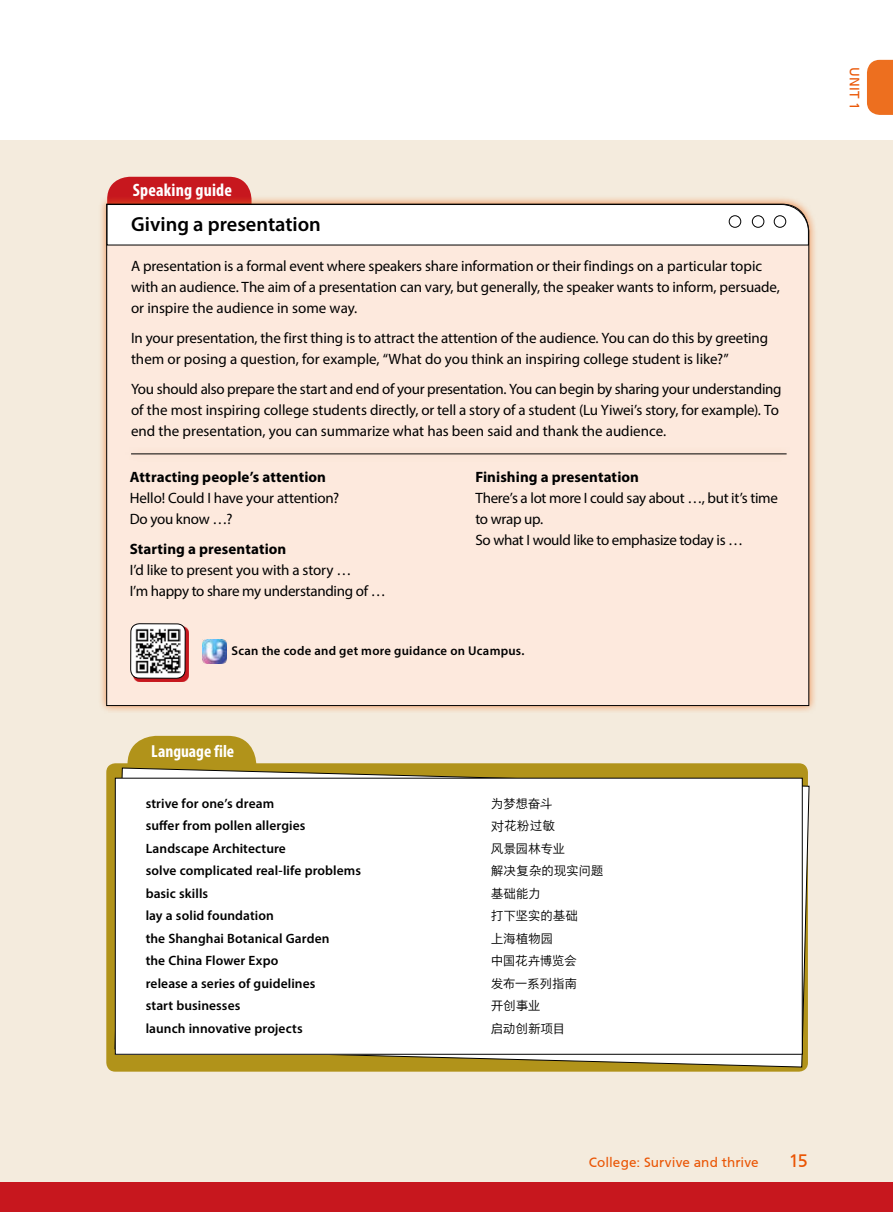
<style>
.page{position:relative;width:893px;height:1212px;background:#fff}
.page>*{position:absolute;margin:0;border:0;box-sizing:border-box;transform-origin:0 0}
.t1{font:600 20.4px "Myriad Pro";color:#000}
.t2{font:700 condensed 18px "Myriad Pro";letter-spacing:.01em;color:#fff}
.t3{font:18px "Frutiger CE";color:#ea5504}
.t4{font:700 condensed 17.4px "Myriad Pro";color:#fff}
.t5{font:15px/21px "Myriad Pro";letter-spacing:-.01em;color:#000}
.t6{font:700 15px "Myriad Pro";letter-spacing:.005em;color:#000}
.t7{font:600 13.5px "Myriad Pro";letter-spacing:.005em;color:#000}
.t8{font:13.5px "Frutiger CE";letter-spacing:.005em;color:#ea5504}
.t9{font:12.75px "FZYOUHS 506 L GB1 0";letter-spacing:-.03em;color:#000}
.t10{font:600 12.75px "Myriad Pro";letter-spacing:.02em;color:#000}
.s1{font-size:13.5px}
</style>
<div class="page">
<div style="left:0;top:140px;width:893px;height:1072px;background:#f4ebdd"></div>
<div style="left:0;top:1182px;width:893px;height:30px;background:#c7171e"></div>
<div style="left:106px;top:763px;width:702px;height:308px;background:#b1931a;border-radius:9px"></div>
<div style="left:98px;top:195px;width:719px;height:519px;background:#ed6f1f;opacity:.75"></div>
<div style="left:106px;top:203px;width:703px;height:503px;background:#fde9dd"></div>
<svg style="left:107px;top:177px;width:702px;height:68px"></svg>
<div style="left:774px;top:215px;width:12px;height:13px;border:1px solid #000;border-radius:50%"></div>
<div style="left:752px;top:215px;width:12px;height:13px;border:1px solid #000;border-radius:50%"></div>
<div style="left:729px;top:215px;width:12px;height:13px;border:1px solid #000;border-radius:50%"></div>
<svg style="left:114px;top:767px;width:696px;height:301px"></svg>
<div style="left:115px;top:778px;width:687px;height:276px;background:#fff"></div>
<svg style="left:127px;top:287px;width:129px;height:492px"></svg>
<img style="left:136px;top:628px;width:45px;height:46px">
<img style="left:202px;top:639px;width:24px;height:24px">
<svg style="left:867px;top:60px;width:26px;height:55px"></svg>
<p class="t2" style="left:133px;top:179px;width:101px">Speaking guide</p>
<h1 class="t1" style="left:131px;top:211px;width:191px">Giving a presentation</h1>
<p class="t5" style="left:131px;top:255px;width:650px">A presentation is a formal event where speakers share information or their findings on a particular topic with an audience. The aim of a presentation can vary, but generally, the speaker wants to inform, persuade, or inspire the audience in some way.</p>
<p class="t5" style="left:131px;top:327px;width:638px">In your presentation, the first thing is to attract the attention of the audience. You can do this by greeting them or posing a question, for example, “What do you think an inspiring college student is like?”</p>
<p class="t5" style="left:131px;top:378px;width:652px">You should also prepare the start and end of your presentation. You can begin by sharing your understanding of the most inspiring college students directly, or tell a story of a student (Lu Yiwei’s story, for example). To end the presentation, you can summarize what has been said and thank the audience.</p>
<p class="t6" style="left:130px;top:467px;width:198px">Attracting people’s attention</p>
<p class="t5" style="left:130px;top:487px;width:211px">Hello! Could I have your attention?<br>Do you know …?</p>
<p class="t6" style="left:130px;top:539px;width:158px">Starting a presentation</p>
<p class="t5" style="left:130px;top:559px;width:257px">I’d like to present you with a story …<br>I’m happy to share my understanding of …</p>
<p class="t6" style="left:475px;top:467px;width:165px">Finishing a presentation</p>
<p class="t5" style="left:475px;top:487px;width:304px">There’s a lot more I could say about …, but it’s time to wrap up.<br>So what I would like to emphasize today is …</p>
<p class="t10" style="left:232px;top:643px;width:294px">Scan the code and get more guidance on Ucampus.</p>
<p class="t4" style="left:151px;top:740px;width:84px">Language file</p>
<p class="t7" style="left:146px;top:795px;width:130px">strive for one’s dream</p>
<p class="t9" style="left:491px;top:796px;width:63px">为梦想奋斗</p>
<p class="t7" style="left:146px;top:817px;width:161px">suffer from pollen allergies</p>
<p class="t9" style="left:491px;top:819px;width:66px"><span class="s1">对</span>花粉过敏</p>
<p class="t7" style="left:146px;top:840px;width:142px">Landscape Architecture</p>
<p class="t9" style="left:491px;top:841px;width:76px">风景园林专业</p>
<p class="t7" style="left:146px;top:862px;width:217px">solve complicated real-life problems</p>
<p class="t9" style="left:491px;top:864px;width:114px">解决复杂的现实问题</p>
<p class="t7" style="left:146px;top:885px;width:64px">basic skills</p>
<p class="t9" style="left:491px;top:886px;width:52px">基础能力</p>
<p class="t7" style="left:146px;top:907px;width:130px">lay a solid foundation</p>
<p class="t9" style="left:491px;top:909px;width:89px">打下坚实的基础</p>
<p class="t7" style="left:146px;top:930px;width:185px">the Shanghai Botanical Garden</p>
<p class="t9" style="left:491px;top:931px;width:64px">上海植物园</p>
<p class="t7" style="left:146px;top:952px;width:134px">the China Flower Expo</p>
<p class="t9" style="left:491px;top:954px;width:88px">中国花卉博览会</p>
<p class="t7" style="left:146px;top:975px;width:171px">release a series of guidelines</p>
<p class="t9" style="left:491px;top:976px;width:88px">发布一系列指南</p>
<p class="t7" style="left:146px;top:997px;width:96px">start businesses</p>
<p class="t9" style="left:491px;top:999px;width:51px">开创事业</p>
<p class="t7" style="left:146px;top:1020px;width:159px">launch innovative projects</p>
<p class="t9" style="left:491px;top:1021px;width:76px">启动创新项目</p>
<p class="t8" style="left:862px;top:67px;width:44px;rotate:90deg">UNIT 1</p>
<p class="t8" style="left:589px;top:1155px;width:171px">College: Survive and thrive</p>
<p class="t3" style="left:789px;top:1150px;width:21px">15</p>
</div>
